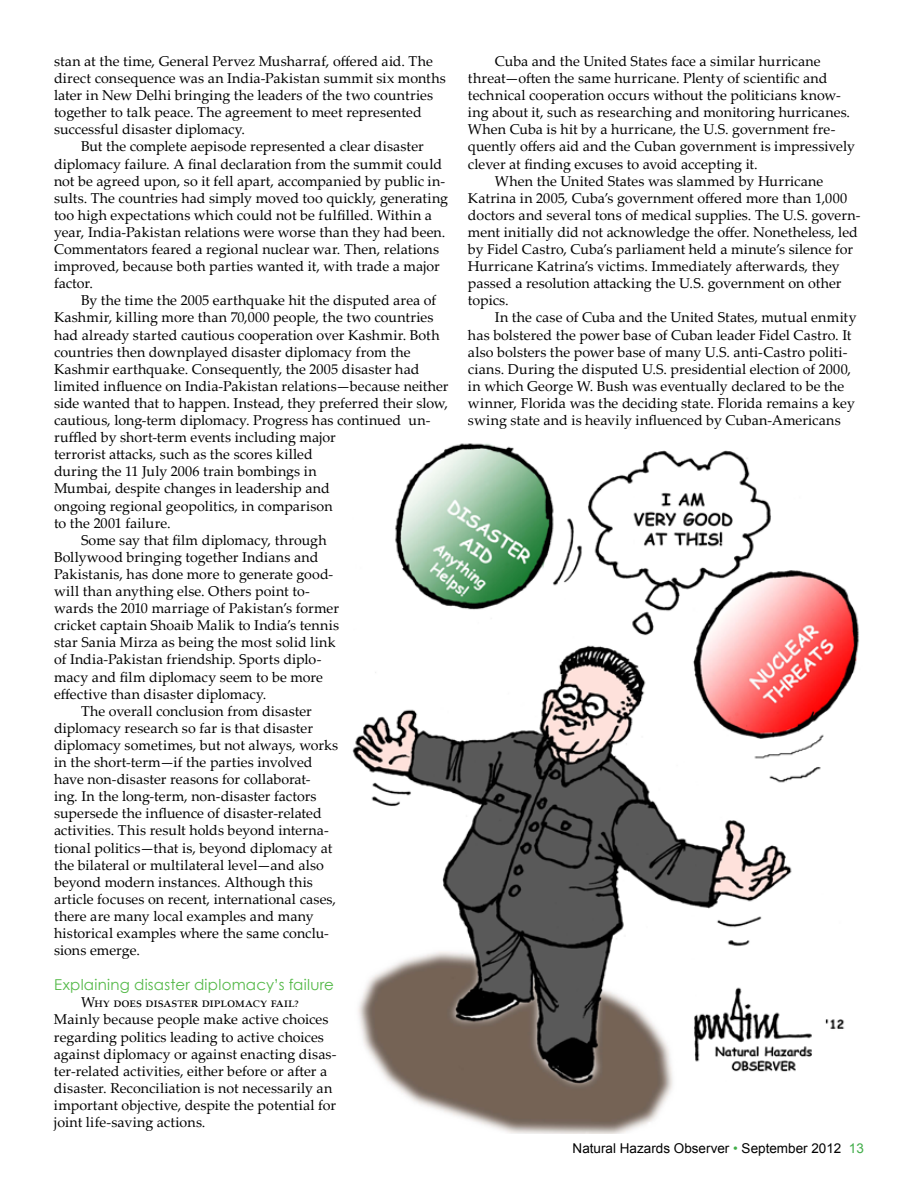
<style>
.page{position:relative;width:918px;height:1188px;background:#fff}
.page>*{position:absolute;margin:0;border:0;box-sizing:border-box;transform-origin:0 0}
.t1{font:15px "Century Gothic";letter-spacing:.02em;color:#54b948}
.t2{font:14.25px/17.1px "Palatino Linotype";letter-spacing:.005em;color:#000}
.t3{font:13.5px "Arial";color:#000}
.s1{color:#41ad49}
</style>
<div class="page">
<img style="left:352px;top:443px;width:507px;height:691px">
<p class="t2" style="left:54px;top:52px;width:380px">stan at the time, General Pervez Musharraf, offered aid. The</p>
<p class="t2" style="left:54px;top:69px;width:393px">direct consequence was an India-Pakistan summit six months</p>
<p class="t2" style="left:54px;top:86px;width:381px">later in New Delhi bringing the leaders of the two countries</p>
<p class="t2" style="left:54px;top:103px;width:369px">together to talk peace. The agreement to meet represented</p>
<p class="t2" style="left:54px;top:120px;width:193px">successful disaster diplomacy.</p>
<p class="t2" style="left:81px;top:137px;width:344px">But the complete aepisode represented a clear disaster</p>
<p class="t2" style="left:54px;top:155px;width:390px">diplomacy failure. A final declaration from the summit could</p>
<p class="t2" style="left:54px;top:172px;width:393px">not be agreed upon, so it fell apart, accompanied by public in-</p>
<p class="t2" style="left:54px;top:189px;width:396px">sults. The countries had simply moved too quickly, generating</p>
<p class="t2" style="left:54px;top:206px;width:380px">too high expectations which could not be fulfilled. Within a</p>
<p class="t2" style="left:54px;top:223px;width:393px">year, India-Pakistan relations were worse than they had been.</p>
<p class="t2" style="left:54px;top:240px;width:387px">Commentators feared a regional nuclear war. Then, relations</p>
<p class="t2" style="left:54px;top:257px;width:387px">improved, because both parties wanted it, with trade a major</p>
<p class="t2" style="left:54px;top:274px;width:41px">factor.</p>
<p class="t2" style="left:81px;top:291px;width:357px">By the time the 2005 earthquake hit the disputed area of</p>
<p class="t2" style="left:54px;top:308px;width:381px">Kashmir, killing more than 70,000 people, the two countries</p>
<p class="t2" style="left:54px;top:326px;width:387px">had already started cautious cooperation over Kashmir. Both</p>
<p class="t2" style="left:54px;top:343px;width:358px">countries then downplayed disaster diplomacy from the</p>
<p class="t2" style="left:54px;top:360px;width:367px">Kashmir earthquake. Consequently, the 2005 disaster had</p>
<p class="t2" style="left:54px;top:377px;width:396px">limited influence on India-Pakistan relations—because neither</p>
<p class="t2" style="left:54px;top:394px;width:396px">side wanted that to happen. Instead, they preferred their slow,</p>
<p class="t2" style="left:54px;top:411px;width:378px">cautious, long-term diplomacy. Progress has continued un-</p>
<p class="t2" style="left:54px;top:428px;width:283px">ruffled by short-term events including major</p>
<p class="t2" style="left:54px;top:445px;width:260px">terrorist attacks, such as the scores killed</p>
<p class="t2" style="left:54px;top:462px;width:264px">during the 11 July 2006 train bombings in</p>
<p class="t2" style="left:54px;top:479px;width:277px">Mumbai, despite changes in leadership and</p>
<p class="t2" style="left:54px;top:497px;width:280px">ongoing regional geopolitics, in comparison</p>
<p class="t2" style="left:54px;top:514px;width:118px">to the 2001 failure.</p>
<p class="t2" style="left:81px;top:531px;width:247px">Some say that film diplomacy, through</p>
<p class="t2" style="left:54px;top:548px;width:266px">Bollywood bringing together Indians and</p>
<p class="t2" style="left:54px;top:565px;width:281px">Pakistanis, has done more to generate good-</p>
<p class="t2" style="left:54px;top:582px;width:257px">will than anything else. Others point to-</p>
<p class="t2" style="left:54px;top:599px;width:287px">wards the 2010 marriage of Pakistan’s former</p>
<p class="t2" style="left:54px;top:616px;width:287px">cricket captain Shoaib Malik to India’s tennis</p>
<p class="t2" style="left:54px;top:633px;width:283px">star Sania Mirza as being the most solid link</p>
<p class="t2" style="left:54px;top:650px;width:269px">of India-Pakistan friendship. Sports diplo-</p>
<p class="t2" style="left:54px;top:668px;width:271px">macy and film diplomacy seem to be more</p>
<p class="t2" style="left:54px;top:685px;width:214px">effective than disaster diplomacy.</p>
<p class="t2" style="left:81px;top:702px;width:232px">The overall conclusion from disaster</p>
<p class="t2" style="left:54px;top:719px;width:261px">diplomacy research so far is that disaster</p>
<p class="t2" style="left:54px;top:736px;width:286px">diplomacy sometimes, but not always, works</p>
<p class="t2" style="left:54px;top:753px;width:260px">in the short-term—if the parties involved</p>
<p class="t2" style="left:54px;top:770px;width:258px">have non-disaster reasons for collaborat-</p>
<p class="t2" style="left:54px;top:787px;width:264px">ing. In the long-term, non-disaster factors</p>
<p class="t2" style="left:54px;top:804px;width:269px">supersede the influence of disaster-related</p>
<p class="t2" style="left:54px;top:821px;width:276px">activities. This result holds beyond interna-</p>
<p class="t2" style="left:54px;top:839px;width:280px">tional politics—that is, beyond diplomacy at</p>
<p class="t2" style="left:54px;top:856px;width:272px">the bilateral or multilateral level—and also</p>
<p class="t2" style="left:54px;top:873px;width:261px">beyond modern instances. Although this</p>
<p class="t2" style="left:54px;top:890px;width:284px">article focuses on recent, international cases,</p>
<p class="t2" style="left:54px;top:907px;width:261px">there are many local examples and many</p>
<p class="t2" style="left:54px;top:924px;width:277px">historical examples where the same conclu-</p>
<p class="t2" style="left:54px;top:941px;width:87px">sions emerge.</p>
<p class="t1" style="left:54px;top:974px;width:282px">Explaining disaster diplomacy’s failure</p>
<p class="t2" style="left:54px;top:993px;width:284px;text-indent:27px">Why does disaster diplomacy fail?<br>Mainly because people make active choices regarding politics leading to active choices against diplomacy or against enacting disas&shy;ter-related activities, either before or after a disaster. Reconciliation is not necessarily an important objective, despite the potential for joint life-saving actions.</p>
<p class="t2" style="left:495px;top:52px;width:327px">Cuba and the United States face a similar hurricane</p>
<p class="t2" style="left:468px;top:69px;width:361px">threat—often the same hurricane. Plenty of scientific and</p>
<p class="t2" style="left:468px;top:86px;width:374px">technical cooperation occurs without the politicians know-</p>
<p class="t2" style="left:468px;top:103px;width:384px">ing about it, such as researching and monitoring hurricanes.</p>
<p class="t2" style="left:468px;top:120px;width:369px">When Cuba is hit by a hurricane, the U.S. government fre-</p>
<p class="t2" style="left:468px;top:137px;width:388px">quently offers aid and the Cuban government is impressively</p>
<p class="t2" style="left:468px;top:155px;width:291px">clever at finding excuses to avoid accepting it.</p>
<p class="t2" style="left:495px;top:172px;width:330px">When the United States was slammed by Hurricane</p>
<p class="t2" style="left:468px;top:189px;width:381px">Katrina in 2005, Cuba’s government offered more than 1,000</p>
<p class="t2" style="left:468px;top:206px;width:394px">doctors and several tons of medical supplies. The U.S. govern-</p>
<p class="t2" style="left:468px;top:223px;width:391px">ment initially did not acknowledge the offer. Nonetheless, led</p>
<p class="t2" style="left:468px;top:240px;width:387px">by Fidel Castro, Cuba’s parliament held a minute’s silence for</p>
<p class="t2" style="left:468px;top:257px;width:373px">Hurricane Katrina’s victims. Immediately afterwards, they</p>
<p class="t2" style="left:468px;top:274px;width:375px">passed a resolution attacking the U.S. government on other</p>
<p class="t2" style="left:468px;top:291px;width:42px">topics.</p>
<p class="t2" style="left:495px;top:308px;width:363px">In the case of Cuba and the United States, mutual enmity</p>
<p class="t2" style="left:468px;top:326px;width:385px">has bolstered the power base of Cuban leader Fidel Castro. It</p>
<p class="t2" style="left:468px;top:343px;width:381px">also bolsters the power base of many U.S. anti-Castro politi-</p>
<p class="t2" style="left:468px;top:360px;width:385px">cians. During the disputed U.S. presidential election of 2000,</p>
<p class="t2" style="left:468px;top:377px;width:378px">in which George W. Bush was eventually declared to be the</p>
<p class="t2" style="left:468px;top:394px;width:389px">winner, Florida was the deciding state. Florida remains a key</p>
<p class="t2" style="left:468px;top:411px;width:374px">swing state and is heavily influenced by Cuban-Americans</p>
<p class="t3" style="left:573px;top:1139px;width:293px">Natural Hazards Observer <span class="s1">•</span> September 2012 <span class="s1">13</span></p>
</div>
